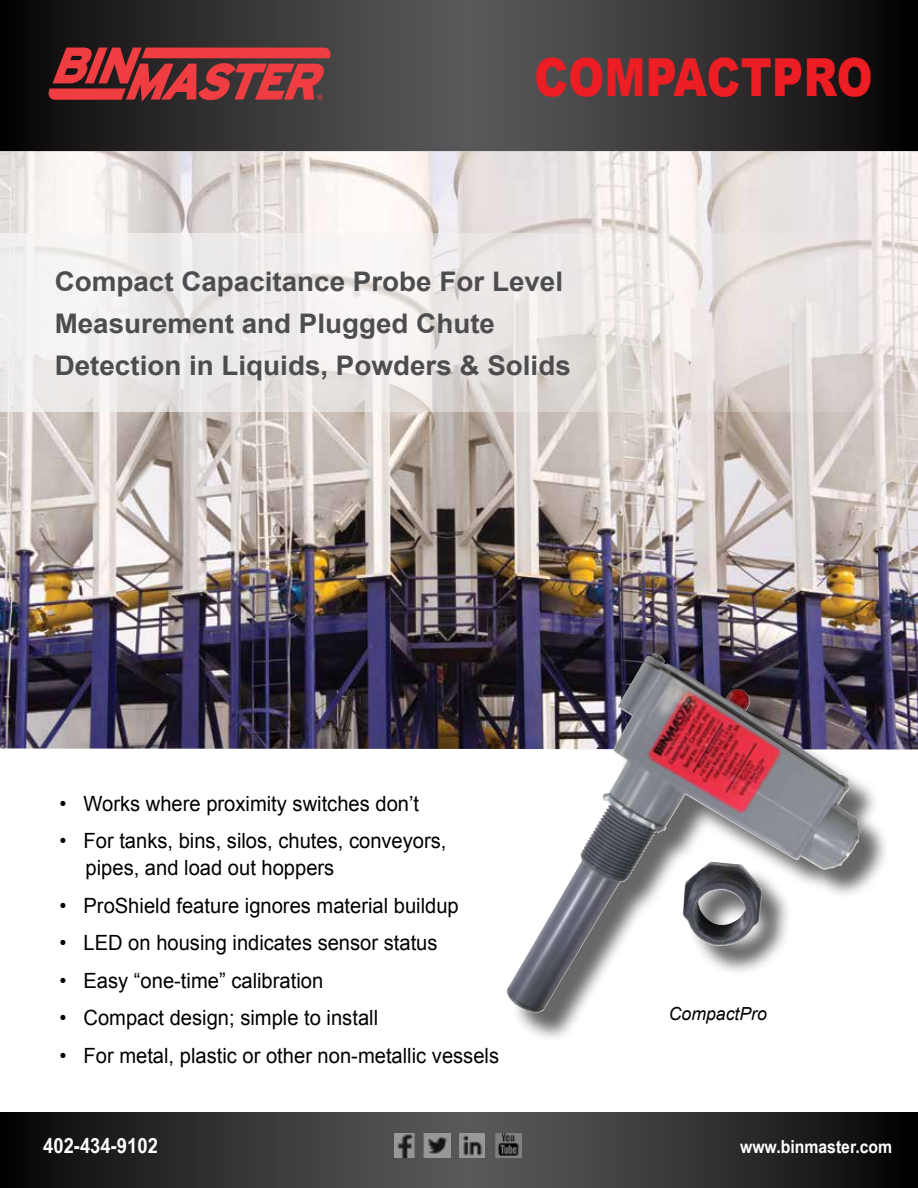
<style>
.page{position:relative;width:918px;height:1188px;background:#fff}
.page>*{position:absolute;margin:0;border:0;box-sizing:border-box;transform-origin:0 0}
.t1{font:900 52.5px "Arial";letter-spacing:.01em;color:#ed1d24;scale:.82 1}
.t2{font:700 27px/42px "Arial";color:#4d4d4f}
.t3{font:21px/27px "Arial";color:#000;scale:.96 1}
.t4{font:700 21px "Arial Narrow";color:#fff;scale:1.07 1}
.t5{font:700 18px "Arial Narrow";color:#fff;scale:1.07 1}
.t6{font:italic 18px "Arial";color:#000}
</style>
<div class="page">
<svg style="left:0;top:0;width:918px;height:151px;background:#333233"></svg>
<svg style="left:0;top:1112px;width:918px;height:76px;background:#313031"></svg>
<img style="left:395px;top:1134px;width:20px;height:24px">
<img style="left:494px;top:1134px;width:27px;height:24px">
<img style="left:459px;top:1134px;width:26px;height:24px">
<img style="left:424px;top:1134px;width:26px;height:24px">
<svg style="left:49px;top:48px;width:281px;height:54px;background:#a03538"></svg>
<img style="left:0;top:151px;width:918px;height:598px">
<div style="left:511px;top:658px;width:379px;height:385px;background:#000;opacity:.6"></div>
<img style="left:507px;top:654px;width:146px;height:359px">
<svg style="left:0;top:233px;width:918px;height:178px;fill:#ece8e7"></svg>
<h1 class="t1" style="left:534px;top:39px;width:414px">COMPACTPRO</h1>
<p class="t2" style="left:55px;top:261px;width:518px">Compact Capacitance Probe For Level<br>Measurement and Plugged Chute<br>Detection in Liquids, Powders &amp; Solids</p>
<p class="t3" style="left:60px;top:790px;width:376px">• Works where proximity switches don’t</p>
<p class="t3" style="left:86px;top:827px;width:377px;text-indent:-26px">• For tanks, bins, silos, chutes, conveyors, pipes, and load out hoppers</p>
<p class="t3" style="left:60px;top:892px;width:417px">• ProShield feature ignores material buildup</p>
<p class="t3" style="left:60px;top:929px;width:395px">• LED on housing indicates sensor status</p>
<p class="t3" style="left:60px;top:967px;width:276px">• Easy “one-time” calibration</p>
<p class="t3" style="left:60px;top:1004px;width:333px">• Compact design; simple to install</p>
<p class="t3" style="left:60px;top:1042px;width:459px">• For metal, plastic or other non-metallic vessels</p>
<p class="t6" style="left:669px;top:1002px;width:100px">CompactPro</p>
<p class="t4" style="left:43px;top:1130px;width:109px">402-434-9102</p>
<p class="t5" style="left:740px;top:1133px;width:144px">www.binmaster.com</p>
</div>
